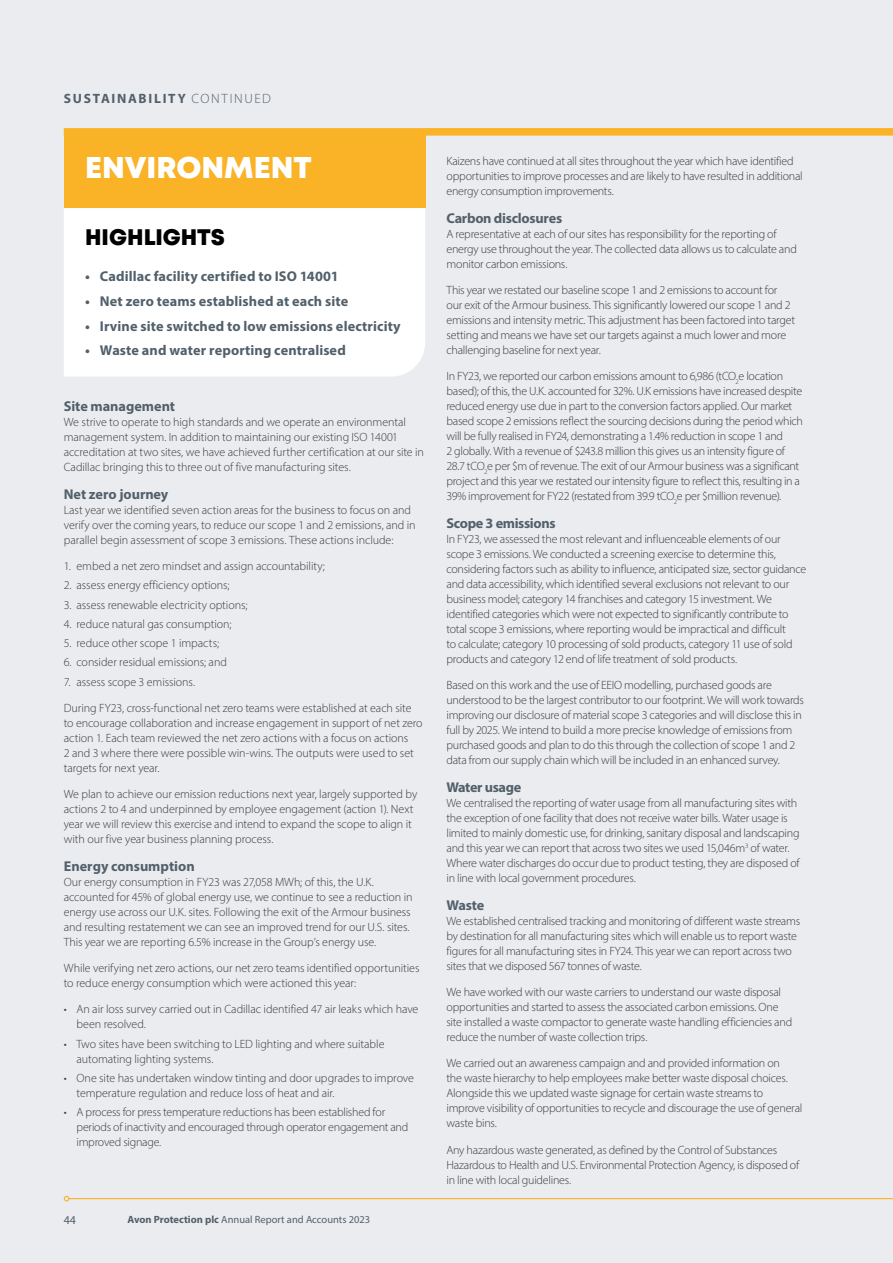
<style>
.page{position:relative;width:893px;height:1263px;background:#ebecef}
.page>*{position:absolute;margin:0;border:0;box-sizing:border-box;transform-origin:0 0}
.Main_Heading_20pt{font:800 30px "Mont";color:#fff}
.Subhead_00_15pt{font:800 22.5px "Mont";color:#000}
.Subhead_1{font:700 14.25px "Myriad Pro";letter-spacing:.005em;color:#52606b}
.Subhead_1-2{font:700 14.25px "Myriad Pro";letter-spacing:-.025em;color:#52606b}
.Subhead_1-3{font:700 14.25px "Myriad Pro";letter-spacing:-.015em;color:#52606b}
.Page_Title{font:700 13.5px "Myriad Pro";letter-spacing:.125em;color:#52606b}
.Body_Text{font:300 12px/15px "Myriad Pro";letter-spacing:-.015em;color:#3a3a39}
.t1{font:12px "Myriad Pro";color:#52606b}
.t2{font:10.5px "Myriad Pro";color:#52606b}
.s1{font-weight:300}
.s2{font-weight:700}
</style>
<div class="page">
<div style="left:64px;top:136px;width:361px;height:72px;background:#fab327"></div>
<div style="left:64px;top:208px;width:361px;height:169px;background:#fff"></div>
<div style="left:64px;top:128px;width:829px;height:8px;background:#fab327"></div>
<svg style="left:69px;top:1197px;width:824px;height:3px"></svg>
<svg style="left:64px;top:1196px;width:5px;height:5px"></svg>
<p class="Page_Title" style="left:64px;top:89px;width:209px">SUSTAINABILITY <span class="s1">CONTINUED</span></p>
<p class="Main_Heading_20pt" style="left:85px;top:148px;width:228px">ENVIRONMENT</p>
<p class="Body_Text" style="left:446px;top:153px;width:358px">Kaizens have continued at all sites throughout the year which have identified opportunities to improve processes and are likely to have resulted in additional energy consumption improvements.</p>
<p class="Subhead_1-3" style="left:446px;top:209px;width:117px">Carbon disclosures</p>
<p class="Body_Text" style="left:446px;top:226px;width:352px">A representative at each of our sites has responsibility for the reporting of energy use throughout the year. The collected data allows us to calculate and monitor carbon emissions.</p>
<p class="Body_Text" style="left:446px;top:282px;width:350px">This year we restated our baseline scope 1 and 2 emissions to account for our exit of the Armour business. This significantly lowered our scope 1 and 2 emissions and intensity metric. This adjustment has been factored into target setting and means we have set our targets against a much lower and more challenging baseline for next year.</p>
<p class="Body_Text" style="left:446px;top:369px;width:358px">In FY23, we reported our carbon emissions amount to 6,986 (tCO<sub>2</sub>e location based); of this, the U.K. accounted for 32%. U.K emissions have increased despite reduced energy use due in part to the conversion factors applied. Our market based scope 2 emissions reflect the sourcing decisions during the period which will be fully realised in FY24, demonstrating a 1.4% reduction in scope 1 and<br>2 globally. With a revenue of $243.8 million this gives us an intensity figure of 28.7 tCO<sub>2</sub>e per $m of revenue. The exit of our Armour business was a significant project and this year we restated our intensity figure to reflect this, resulting in a 39% improvement for FY22 (restated from 39.9 tCO<sub>2</sub>e per $million revenue).</p>
<p class="Subhead_1-2" style="left:446px;top:514px;width:111px">Scope 3 emissions</p>
<p class="Body_Text" style="left:446px;top:531px;width:361px">In FY23, we assessed the most relevant and influenceable elements of our scope 3 emissions. We conducted a screening exercise to determine this, considering factors such as ability to influence, anticipated size, sector guidance and data accessibility, which identified several exclusions not relevant to our business model; category 14 franchises and category 15 investment. We identified categories which were not expected to significantly contribute to total scope 3 emissions, where reporting would be impractical and difficult<br>to calculate; category 10 processing of sold products, category 11 use of sold products and category 12 end of life treatment of sold products.</p>
<p class="Body_Text" style="left:446px;top:678px;width:359px">Based on this work and the use of EEIO modelling, purchased goods are understood to be the largest contributor to our footprint. We will work towards improving our disclosure of material scope 3 categories and will disclose this in full by 2025. We intend to build a more precise knowledge of emissions from purchased goods and plan to do this through the collection of scope 1 and 2 data from our supply chain which will be included in an enhanced survey.</p>
<p class="Subhead_1-2" style="left:446px;top:778px;width:76px">Water usage</p>
<p class="Body_Text" style="left:446px;top:795px;width:355px">We centralised the reporting of water usage from all manufacturing sites with the exception of one facility that does not receive water bills. Water usage is limited to mainly domestic use, for drinking, sanitary disposal and landscaping and this year we can report that across two sites we used 15,046m<sup>3</sup> of water.<br>Where water discharges do occur due to product testing, they are disposed of in line with local government procedures.</p>
<p class="Subhead_1" style="left:446px;top:896px;width:39px">Waste</p>
<p class="Body_Text" style="left:446px;top:913px;width:355px">We established centralised tracking and monitoring of different waste streams by destination for all manufacturing sites which will enable us to report waste figures for all manufacturing sites in FY24. This year we can report across two sites that we disposed 567 tonnes of waste.</p>
<p class="Body_Text" style="left:446px;top:984px;width:347px">We have worked with our waste carriers to understand our waste disposal opportunities and started to assess the associated carbon emissions. One site installed a waste compactor to generate waste handling efficiencies and reduce the number of waste collection trips.</p>
<p class="Body_Text" style="left:446px;top:1056px;width:357px">We carried out an awareness campaign and and provided information on<br>the waste hierarchy to help employees make better waste disposal choices.<br>Alongside this we updated waste signage for certain waste streams to improve visibility of opportunities to recycle and discourage the use of general waste bins.</p>
<p class="Body_Text" style="left:446px;top:1142px;width:354px">Any hazardous waste generated, as defined by the Control of Substances<br>Hazardous to Health and U.S. Environmental Protection Agency, is disposed of in line with local guidelines.</p>
<p class="Subhead_00_15pt" style="left:85px;top:223px;width:141px">HIGHLIGHTS</p>
<p class="Subhead_1" style="left:85px;top:267px;width:255px">• Cadillac facility certified to ISO 14001</p>
<p class="Subhead_1" style="left:85px;top:292px;width:265px">• Net zero teams established at each site</p>
<p class="Subhead_1" style="left:85px;top:316px;width:317px">• Irvine site switched to low emissions electricity</p>
<p class="Subhead_1" style="left:85px;top:341px;width:262px">• Waste and water reporting centralised</p>
<p class="Subhead_1" style="left:64px;top:397px;width:113px">Site management</p>
<p class="Body_Text" style="left:64px;top:414px;width:362px">We strive to operate to high standards and we operate an environmental management system. In addition to maintaining our existing ISO 14001 accreditation at two sites, we have achieved further certification at our site in Cadillac bringing this to three out of five manufacturing sites.</p>
<p class="Subhead_1" style="left:64px;top:485px;width:106px">Net zero journey</p>
<p class="Body_Text" style="left:64px;top:502px;width:353px">Last year we identified seven action areas for the business to focus on and verify over the coming years, to reduce our scope 1 and 2 emissions, and in parallel begin assessment of scope 3 emissions. These actions include:</p>
<p class="Body_Text" style="left:64px;top:558px;width:263px">1. embed a net zero mindset and assign accountability;</p>
<p class="Body_Text" style="left:64px;top:578px;width:167px">2. assess energy efficiency options;</p>
<p class="Body_Text" style="left:64px;top:597px;width:185px">3. assess renewable electricity options;</p>
<p class="Body_Text" style="left:64px;top:616px;width:169px">4. reduce natural gas consumption;</p>
<p class="Body_Text" style="left:64px;top:635px;width:157px">5. reduce other scope 1 impacts;</p>
<p class="Body_Text" style="left:64px;top:655px;width:165px">6. consider residual emissions; and</p>
<p class="Body_Text" style="left:64px;top:674px;width:133px">7. assess scope 3 emissions.</p>
<p class="Body_Text" style="left:64px;top:700px;width:360px">During FY23, cross-functional net zero teams were established at each site to encourage collaboration and increase engagement in support of net zero action 1. Each team reviewed the net zero actions with a focus on actions<br>2 and 3 where there were possible win-wins. The outputs were used to set targets for next year.</p>
<p class="Body_Text" style="left:64px;top:786px;width:355px">We plan to achieve our emission reductions next year, largely supported by actions 2 to 4 and underpinned by employee engagement (action 1). Next year we will review this exercise and intend to expand the scope to align it with our five year business planning process.</p>
<p class="Subhead_1" style="left:64px;top:857px;width:132px">Energy consumption</p>
<p class="Body_Text" style="left:64px;top:874px;width:350px">Our energy consumption in FY23 was 27,058 MWh; of this, the U.K. accounted for 45% of global energy use, we continue to see a reduction in energy use across our U.K. sites. Following the exit of the Armour business and resulting restatement we can see an improved trend for our U.S. sites.<br>This year we are reporting 6.5% increase in the Group’s energy use.</p>
<p class="Body_Text" style="left:64px;top:960px;width:357px">While verifying net zero actions, our net zero teams identified opportunities to reduce energy consumption which were actioned this year:</p>
<p class="Body_Text" style="left:77px;top:1002px;width:343px;text-indent:-13px">• An air loss survey carried out in Cadillac identified 47 air leaks which have been resolved.</p>
<p class="Body_Text" style="left:77px;top:1036px;width:310px;text-indent:-13px">• Two sites have been switching to LED lighting and where suitable automating lighting systems.</p>
<p class="Body_Text" style="left:77px;top:1070px;width:339px;text-indent:-13px">• One site has undertaken window tinting and door upgrades to improve temperature regulation and reduce loss of heat and air.</p>
<p class="Body_Text" style="left:77px;top:1104px;width:333px;text-indent:-13px">• A process for press temperature reductions has been established for periods of inactivity and encouraged through operator engagement and improved signage.</p>
<p class="t1" style="left:64px;top:1213px;width:14px">44</p>
<p class="t2" style="left:128px;top:1213px;width:244px"><span class="s2">Avon Protection plc</span> Annual Report and Accounts 2023</p>
</div>
